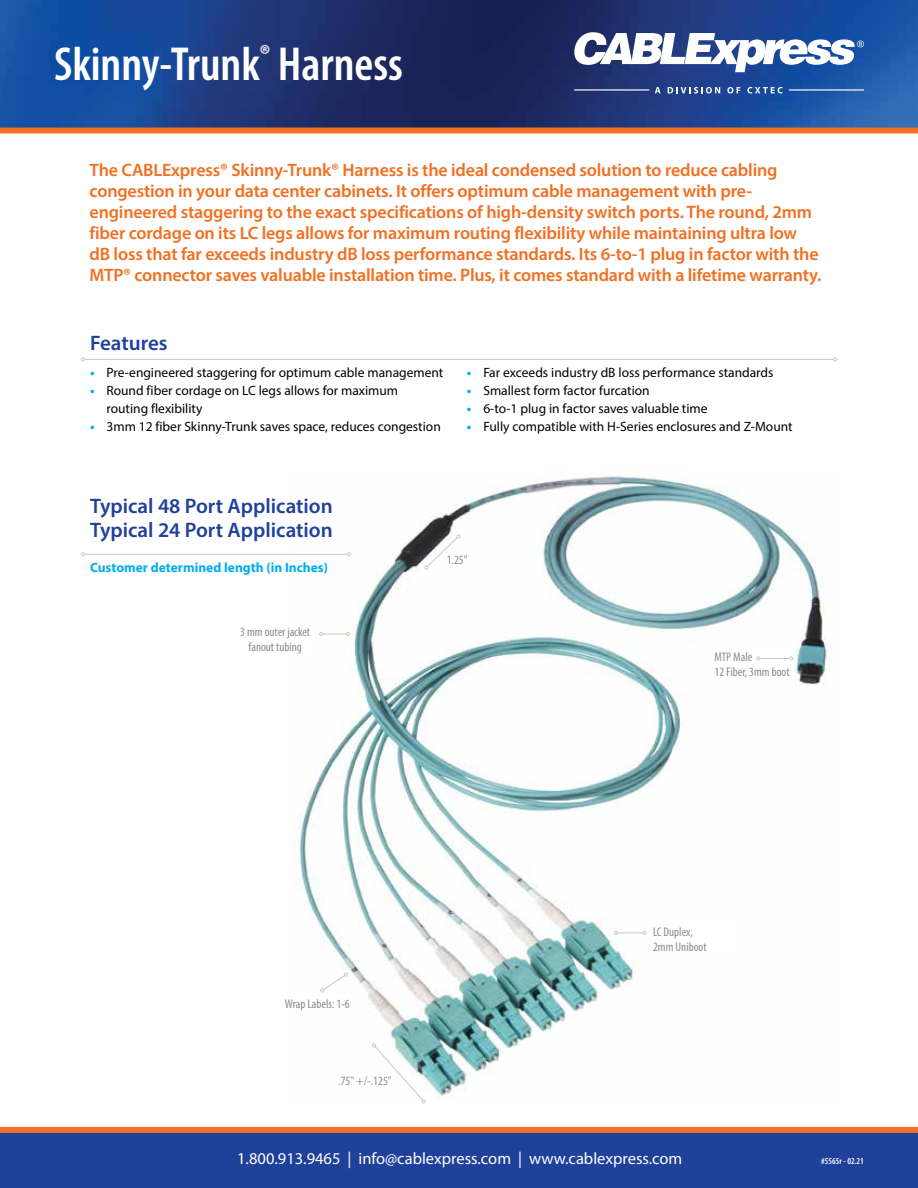
<style>
.page{position:relative;width:918px;height:1188px;background:#fff}
.page>*{position:absolute;margin:0;border:0;box-sizing:border-box;transform-origin:0 0}
.t1{font:600 condensed 48px "Myriad Pro";color:#fff}
.t2{font:600 21px/24px "Myriad Pro";color:#20419b}
.t3{font:600 18px/21px "Myriad Pro";letter-spacing:-.01em;color:#f36f21}
.t4{font:16.5px "Myriad Pro";color:#fff}
.t5{font:13.5px/18px "Myriad Pro";color:#000}
.t6{font:700 13.5px "Myriad Pro";color:#00aeef}
.t7{font:condensed 12.6px/15.1px "Myriad Pro";color:#8a8c8e}
.t8{font:12px "Myriad Pro";color:#fff}
.t9{font:600 condensed 9px "Myriad Pro";color:#fff}
.s1{font-weight:700;color:#00aeef}
</style>
<div class="page">
<div style="left:0;top:1131px;width:918px;height:57px;background:#20419b"></div>
<div style="left:0;top:1127px;width:918px;height:6px;background:#f36f21"></div>
<img style="left:0;top:0;width:918px;height:128px">
<div style="left:0;top:128px;width:918px;height:6px;background:#f36f21"></div>
<hr style="left:574px;top:89px;width:75px;height:2px;background:#fff">
<hr style="left:789px;top:89px;width:75px;height:2px;background:#fff">
<svg style="left:573px;top:32px;width:291px;height:40px"></svg>
<svg style="left:655px;top:87px;width:6px;height:6px"></svg>
<svg style="left:668px;top:87px;width:52px;height:7px"></svg>
<svg style="left:727px;top:87px;width:13px;height:7px"></svg>
<svg style="left:747px;top:87px;width:36px;height:7px"></svg>
<hr style="left:84px;top:359px;width:750px;height:1px;background:#c7c8ca">
<img style="left:291px;top:476px;width:536px;height:621px">
<hr style="left:84px;top:554px;width:264px;height:1px;background:#c7c8ca">
<svg style="left:347px;top:552px;width:4px;height:4px"></svg>
<svg style="left:81px;top:552px;width:4px;height:4px"></svg>
<div style="left:239px;top:619px;width:72px;height:40px;background:#fff"></div>
<svg style="left:319px;top:632px;width:31px;height:4px"></svg>
<div style="left:715px;top:644px;width:79px;height:41px;background:#fff"></div>
<hr style="left:760px;top:658px;width:30px;height:1px;background:#c7c8ca">
<svg style="left:424px;top:534px;width:37px;height:36px"></svg>
<div style="left:653px;top:919px;width:88px;height:39px;background:#fff"></div>
<svg style="left:614px;top:931px;width:32px;height:4px"></svg>
<div style="left:285px;top:993px;width:66px;height:20px;background:#fff"></div>
<svg style="left:320px;top:972px;width:29px;height:21px"></svg>
<svg style="left:372px;top:1043px;width:54px;height:60px"></svg>
<div style="left:334px;top:1073px;width:62px;height:15px;background:#fff"></div>
<h1 class="t1" style="left:54px;top:34px;width:351px">Skinny-Trunk<sup>®</sup> Harness</h1>
<p class="t3" style="left:90px;top:159px;width:733px">The CABLExpress® Skinny-Trunk® Harness is the ideal condensed solution to reduce cabling congestion in your data center cabinets. It offers optimum cable management with pre&shy;engineered staggering to the exact specifications of high-density switch ports. The round, 2mm fiber cordage on its LC legs allows for maximum routing flexibility while maintaining ultra low dB loss that far exceeds industry dB loss performance standards. Its 6-to-1 plug in factor with the MTP® connector saves valuable installation time. Plus, it comes standard with a lifetime warranty.</p>
<p class="t2" style="left:90px;top:330px;width:79px">Features</p>
<p class="t5" style="left:90px;top:364px;width:355px"><span class="s1">•</span> Pre-engineered staggering for optimum cable management</p>
<p class="t5" style="left:106px;top:382px;width:293px;text-indent:-16px"><span class="s1">•</span> Round fiber cordage on LC legs allows for maximum routing flexibility</p>
<p class="t5" style="left:90px;top:418px;width:352px"><span class="s1">•</span> 3mm 12 fiber Skinny-Trunk saves space, reduces congestion</p>
<p class="t5" style="left:467px;top:364px;width:308px"><span class="s1">•</span> Far exceeds industry dB loss performance standards</p>
<p class="t5" style="left:467px;top:382px;width:184px"><span class="s1">•</span> Smallest form factor furcation</p>
<p class="t5" style="left:467px;top:400px;width:242px"><span class="s1">•</span> 6-to-1 plug in factor saves valuable time</p>
<p class="t5" style="left:467px;top:418px;width:327px"><span class="s1">•</span> Fully compatible with H-Series enclosures and Z-Mount</p>
<p class="t2" style="left:90px;top:494px;width:244px">Typical 48 Port Application<br>Typical 24 Port Application</p>
<p class="t6" style="left:90px;top:559px;width:240px">Customer determined length (in Inches)</p>
<p class="t7" style="left:240px;top:624px;width:71px;text-align:center">3 mm outer jacket fanout tubing</p>
<p class="t7" style="left:447px;top:552px;width:22px">1.25"</p>
<p class="t7" style="left:285px;top:996px;width:66px">Wrap Labels: 1-6</p>
<p class="t7" style="left:338px;top:1073px;width:55px">.75" +/-.125"</p>
<p class="t7" style="left:715px;top:649px;width:77px">MTP Male<br>12 Fiber, 3mm boot</p>
<p class="t7" style="left:653px;top:924px;width:55px">LC Duplex,<br>2mm Uniboot</p>
<p class="t4" style="left:237px;top:1148px;width:447px">1.800.913.9465 | info@cablexpress.com | www.cablexpress.com</p>
<p class="t9" style="left:821px;top:1156px;width:44px">#5565r - 02.21</p>
<p class="t8" style="left:299px;top:1156px;width:323px">1.800.913.9465 | info@cablexpress.com | www.cablexpress.com</p>
</div>
